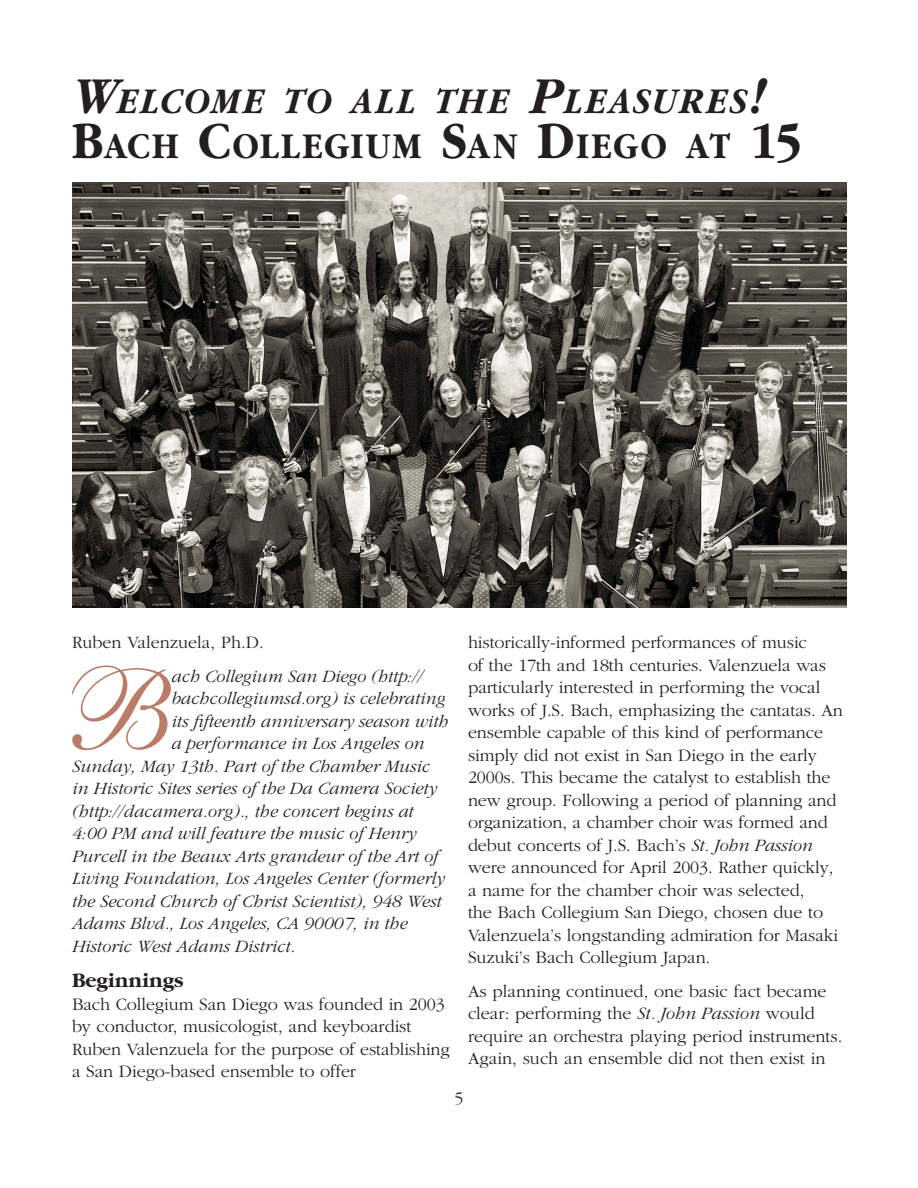
<style>
.page{position:relative;width:918px;height:1188px;background:#fff}
.page>*{position:absolute;margin:0;border:0;box-sizing:border-box;transform-origin:0 0}
.Drop_Cap{font:111.3px "Shelley Allegro BT";color:#ba7b68}
.Span_Columns{font:italic 700 37.8px/45px "Garamond";letter-spacing:.065em;color:#231f20;scale:.9 1}
.Head_2{font:700 21px "Garamond";color:#231f20}
.text{font:300 18px/22.5px "Garamond";letter-spacing:-.005em;color:#231f20}
.Drop_Cap-2{font:italic 300 18px "Garamond";color:#231f20}
.s1{font-size:54px}
.s2{font-style:normal;font-size:54px}
.s3{font-style:normal}
.s4{font-style:italic}
</style>
<div class="page">
<img style="left:72px;top:182px;width:774px;height:426px">
<p class="Span_Columns" style="left:72px;top:78px;width:813px"><span class="s1">W</span>ELCOME TO ALL THE <span class="s1">P</span>LEASURES<span class="s1">!<br></span><span class="s2">B</span><span class="s3">ACH</span> <span class="s2">C</span><span class="s3">OLLEGIUM</span> <span class="s2">S</span><span class="s3">AN</span> <span class="s2">D</span><span class="s3">IEGO AT</span> <span class="s2">15</span></p>
<p class="text" style="left:72px;top:631px;width:193px">Ruben Valenzuela, Ph.D.</p>
<p class="Drop_Cap" style="left:55px;top:644px;width:118px">B</p>
<p class="Drop_Cap-2" style="left:172px;top:667px;width:253px">ach Collegium San Diego (http://</p>
<p class="Drop_Cap-2" style="left:172px;top:689px;width:275px">bachcollegiumsd.org) is celebrating</p>
<p class="Drop_Cap-2" style="left:172px;top:712px;width:278px">its fifteenth anniversary season with</p>
<p class="Drop_Cap-2" style="left:172px;top:734px;width:254px">a performance in Los Angeles on</p>
<p class="Drop_Cap-2" style="left:72px;top:757px;width:360px">Sunday, May 13th. Part of the Chamber Music</p>
<p class="Drop_Cap-2" style="left:72px;top:779px;width:366px">in Historic Sites series of the Da Camera Society</p>
<p class="Drop_Cap-2" style="left:72px;top:802px;width:343px">(http://dacamera.org)., the concert begins at</p>
<p class="Drop_Cap-2" style="left:72px;top:824px;width:346px">4:00 PM and will feature the music of Henry</p>
<p class="Drop_Cap-2" style="left:72px;top:847px;width:368px">Purcell in the Beaux Arts grandeur of the Art of</p>
<p class="Drop_Cap-2" style="left:72px;top:869px;width:374px">Living Foundation, Los Angeles Center (formerly</p>
<p class="Drop_Cap-2" style="left:72px;top:892px;width:371px">the Second Church of Christ Scientist), 948 West</p>
<p class="Drop_Cap-2" style="left:72px;top:914px;width:337px">Adams Blvd., Los Angeles, CA 90007, in the</p>
<p class="Drop_Cap-2" style="left:72px;top:937px;width:225px">Historic West Adams District.</p>
<p class="Head_2" style="left:72px;top:969px;width:113px">Beginnings</p>
<p class="text" style="left:72px;top:993px;width:379px">Bach Collegium San Diego was founded in 2003 by conductor, musicologist, and keyboardist Ruben Valenzuela for the purpose of establishing a San Diego-based ensemble to offer</p>
<p class="text" style="left:468px;top:631px;width:376px">historically-informed performances of music<br>of the 17th and 18th centuries. Valenzuela was particularly interested in performing the vocal works of J.S. Bach, emphasizing the cantatas. An ensemble capable of this kind of performance simply did not exist in San Diego in the early 2000s. This became the catalyst to establish the new group. Following a period of planning and organization, a chamber choir was formed and debut concerts of J.S. Bach’s <span class="s4">St. John Passion </span>were announced for April 2003. Rather quickly, a name for the chamber choir was selected,<br>the Bach Collegium San Diego, chosen due to Valenzuela’s longstanding admiration for Masaki Suzuki’s Bach Collegium Japan.</p>
<p class="text" style="left:468px;top:980px;width:376px">As planning continued, one basic fact became clear: performing the <span class="s4">St. John Passion</span> would require an orchestra playing period instruments.<br>Again, such an ensemble did not then exist in</p>
<p class="text" style="left:454px;top:1087px;width:10px">5</p>
</div>
